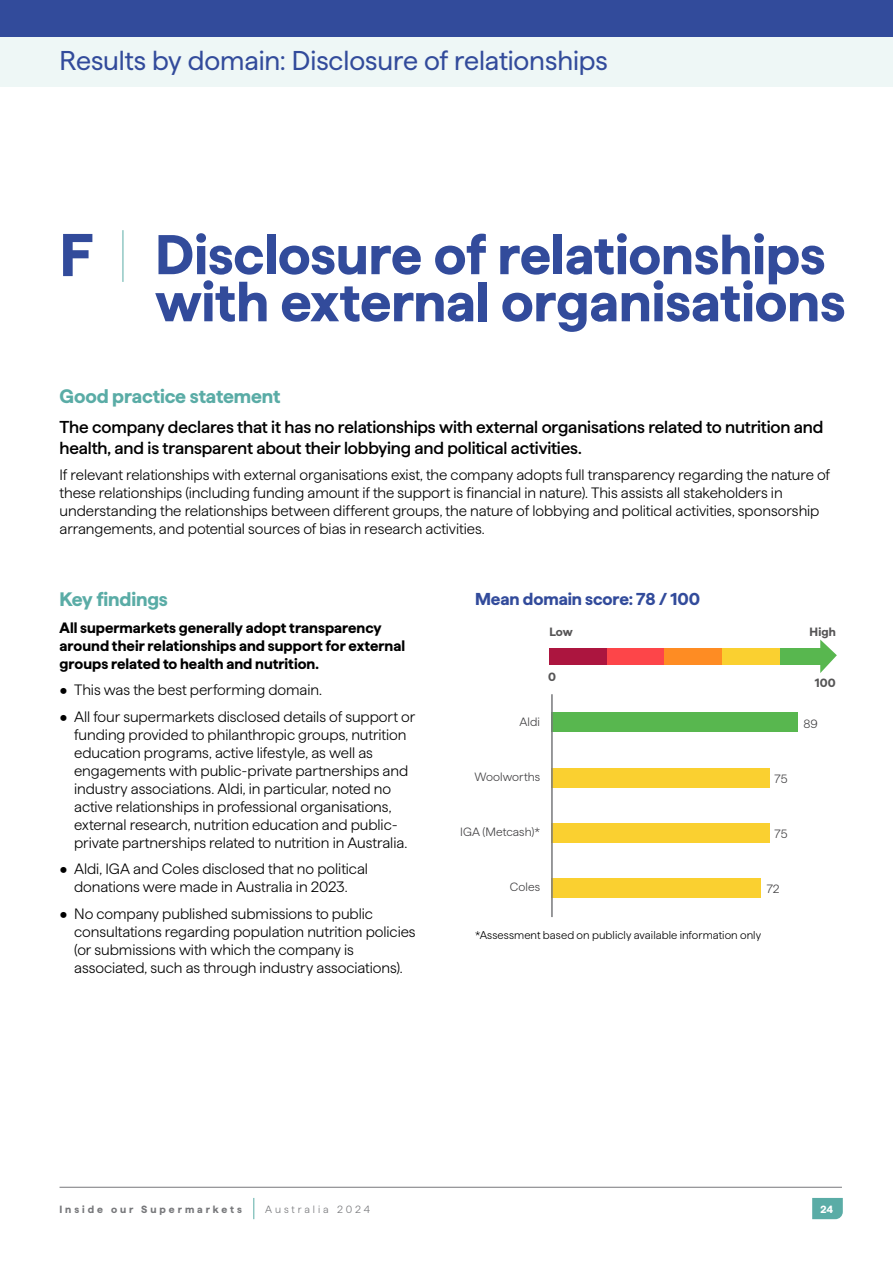
<style>
.page{position:relative;width:893px;height:1263px;background:#fff}
.page>*{position:absolute;margin:0;border:0;box-sizing:border-box;transform-origin:0 0}
.t1{font:700 60.15px "Haffer";color:#324b9b}
.t2{font:700 55.8px/47.1px "Haffer";color:#324b9b}
.t3{font:27.15px "Haffer";letter-spacing:-.005em;color:#324b9b}
.t4{font:700 19.5px "Haffer";letter-spacing:-.01em;color:#5aaca6}
.t5{font:500 17.25px/21px "Haffer";letter-spacing:-.01em;color:#000}
.t6{font:700 17.25px "Haffer";letter-spacing:-.005em;color:#324b9b}
.t7{font:300 15px/18px "Haffer";letter-spacing:-.005em;color:#000}
.t8{font:700 15px/18px "Haffer";color:#000}
.t9{font:300 12px "Haffer";letter-spacing:.005em;color:#414042}
.t10{font:700 12px "Haffer";letter-spacing:.01em;color:#565556}
.t11{font:300 11.25px "Haffer";letter-spacing:.005em;color:#000}
.t12{font:700 10.5px "Haffer";letter-spacing:.28em;color:#77787b}
.t13{font:300 10.5px "Haffer";letter-spacing:.28em;color:#77787b}
.t14{font:700 10.5px "Haffer";color:#fff}
</style>
<div class="page">
<svg style="left:812px;top:1198px;width:31px;height:21px"></svg>
<svg style="left:253px;top:1198px;width:1px;height:21px"></svg>
<hr style="left:60px;top:1187px;width:782px;height:1px;background:#77787b">
<div style="left:0;top:0;width:893px;height:37px;background:#324b9b"></div>
<div style="left:0;top:38px;width:893px;height:49px;background:#eef7f6"></div>
<hr style="left:123px;top:230px;width:1px;height:52px;background:#5aaca6">
<div style="left:551px;top:712px;width:247px;height:20px;background:#58b74f"></div>
<div style="left:551px;top:768px;width:219px;height:19px;background:#fad030"></div>
<div style="left:551px;top:823px;width:219px;height:19px;background:#fad030"></div>
<div style="left:551px;top:878px;width:209px;height:19px;background:#fad030"></div>
<hr style="left:551px;top:694px;width:2px;height:223px;background:#77787b">
<div style="left:549px;top:648px;width:58px;height:17px;background:#ac153f"></div>
<div style="left:607px;top:648px;width:58px;height:17px;background:#fd4549"></div>
<div style="left:665px;top:648px;width:57px;height:17px;background:#fe8c23"></div>
<div style="left:722px;top:648px;width:58px;height:17px;background:#fad030"></div>
<div style="left:780px;top:648px;width:41px;height:17px;background:#58b74f"></div>
<svg style="left:820px;top:639px;width:17px;height:34px"></svg>
<h3 class="t3" style="left:60px;top:41px;width:550px">Results by domain: Disclosure of relationships</h3>
<h1 class="t1" style="left:60px;top:210px;width:35px">F</h1>
<h2 class="t2" style="left:155px;top:226px;width:692px">Disclosure of relationships with external organisations</h2>
<h3 class="t4" style="left:60px;top:382px;width:222px">Good practice statement</h3>
<p class="t5" style="left:60px;top:415px;width:765px">The company declares that it has no relationships with external organisations related to nutrition and health, and is transparent about their lobbying and political activities.</p>
<p class="t7" style="left:60px;top:465px;width:772px">If relevant relationships with external organisations exist, the company adopts full transparency regarding the nature of these relationships (including funding amount if the support is financial in nature). This assists all stakeholders in understanding the relationships between different groups, the nature of lobbying and political activities, sponsorship arrangements, and potential sources of bias in research activities.</p>
<h3 class="t4" style="left:60px;top:585px;width:110px">Key findings</h3>
<p class="t8" style="left:60px;top:617px;width:347px">All supermarkets generally adopt transparency around their relationships and support for external groups related to health and nutrition.</p>
<p class="t7" style="left:60px;top:680px;width:264px">• This was the best performing domain.</p>
<p class="t7" style="left:74px;top:706px;width:343px;text-indent:-15px">• All four supermarkets disclosed details of support or funding provided to philanthropic groups, nutrition education programs, active lifestyle, as well as engagements with public-private partnerships and industry associations. Aldi, in particular, noted no active relationships in professional organisations, external research, nutrition education and public&shy;private partnerships related to nutrition in Australia.</p>
<p class="t7" style="left:60px;top:859px;width:310px;text-align:center">• Aldi, IGA and Coles disclosed that no political donations were made in Australia in 2023.</p>
<p class="t7" style="left:74px;top:903px;width:343px;text-indent:-15px">• No company published submissions to public consultations regarding population nutrition policies (or submissions with which the company is associated, such as through industry associations).</p>
<p class="t6" style="left:475px;top:586px;width:227px">Mean domain score: 78 / 100</p>
<p class="t10" style="left:549px;top:622px;width:25px">Low</p>
<p class="t10" style="left:810px;top:622px;width:28px">High</p>
<p class="t10" style="left:548px;top:667px;width:9px">0</p>
<p class="t9" style="left:520px;top:713px;width:22px">Aldi</p>
<p class="t10" style="left:815px;top:673px;width:22px">100</p>
<p class="t9" style="left:803px;top:715px;width:16px">89</p>
<p class="t9" style="left:474px;top:768px;width:67px">Woolworths</p>
<p class="t9" style="left:460px;top:823px;width:81px">IGA (Metcash)*</p>
<p class="t9" style="left:775px;top:770px;width:14px">75</p>
<p class="t9" style="left:775px;top:825px;width:14px">75</p>
<p class="t9" style="left:510px;top:878px;width:32px">Coles</p>
<p class="t9" style="left:767px;top:880px;width:14px">72</p>
<p class="t11" style="left:475px;top:927px;width:288px">*Assessment based on publicly available information only</p>
<p class="t12" style="left:60px;top:1201px;width:184px">Inside our Supermarkets</p>
<p class="t13" style="left:265px;top:1202px;width:106px">Australia 2024</p>
<p class="t14" style="left:820px;top:1201px;width:15px">24</p>
</div>
